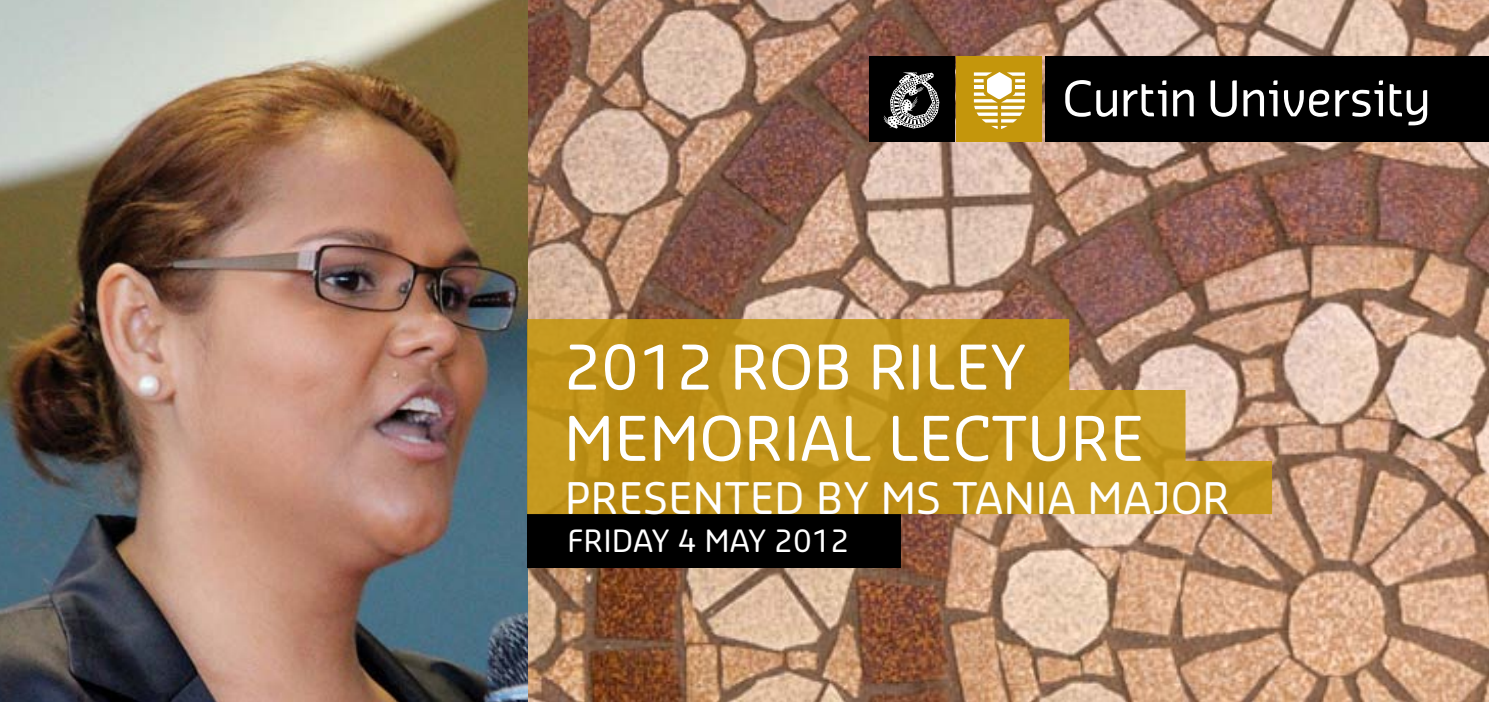
<style>
.page{position:relative;width:1489px;height:702px;background:#fff}
.page>*{position:absolute;margin:0;border:0;box-sizing:border-box;transform-origin:0 0}
.t1{font:60px/71.2px "Sansa Soft Pro";color:#fff}
.t2{font:42.5px "Sansa Soft Pro";color:#fff}
.t3{font:30px "Sansa Soft Pro";color:#fff}
</style>
<div class="page">
<img style="left:0;top:0;width:1488px;height:702px">
<div style="left:527px;top:514px;width:373px;height:53px;background:#000"></div>
<svg style="left:527px;top:319px;width:744px;height:195px;background:#c0942a"></svg>
<div style="left:956px;top:57px;width:85px;height:85px;background:#c4960c"></div>
<svg style="left:973px;top:72px;width:51px;height:57px"></svg>
<div style="left:1045px;top:57px;width:443px;height:85px;background:#000"></div>
<svg style="left:1210px;top:80px;width:26px;height:37px"></svg>
<svg style="left:1284px;top:90px;width:45px;height:27px"></svg>
<svg style="left:1389px;top:84px;width:37px;height:41px"></svg>
<svg style="left:1335px;top:80px;width:47px;height:37px"></svg>
<svg style="left:1243px;top:80px;width:34px;height:36px"></svg>
<svg style="left:1096px;top:90px;width:20px;height:27px"></svg>
<svg style="left:1123px;top:80px;width:43px;height:36px"></svg>
<svg style="left:1173px;top:90px;width:20px;height:26px"></svg>
<svg style="left:1065px;top:80px;width:25px;height:37px"></svg>
<div style="left:869px;top:57px;width:85px;height:85px;background:#000"></div>
<svg style="left:883px;top:72px;width:56px;height:57px"></svg>
<p class="t1" style="left:563px;top:329px;width:582px">2012 ROB RILEY<br>MEMORIAL LECTURE</p>
<p class="t2" style="left:564px;top:470px;width:656px">PRESENTED BY MS TANIA MAJOR</p>
<p class="t3" style="left:567px;top:521px;width:283px">FRIDAY 4 MAY 2012</p>
</div>
